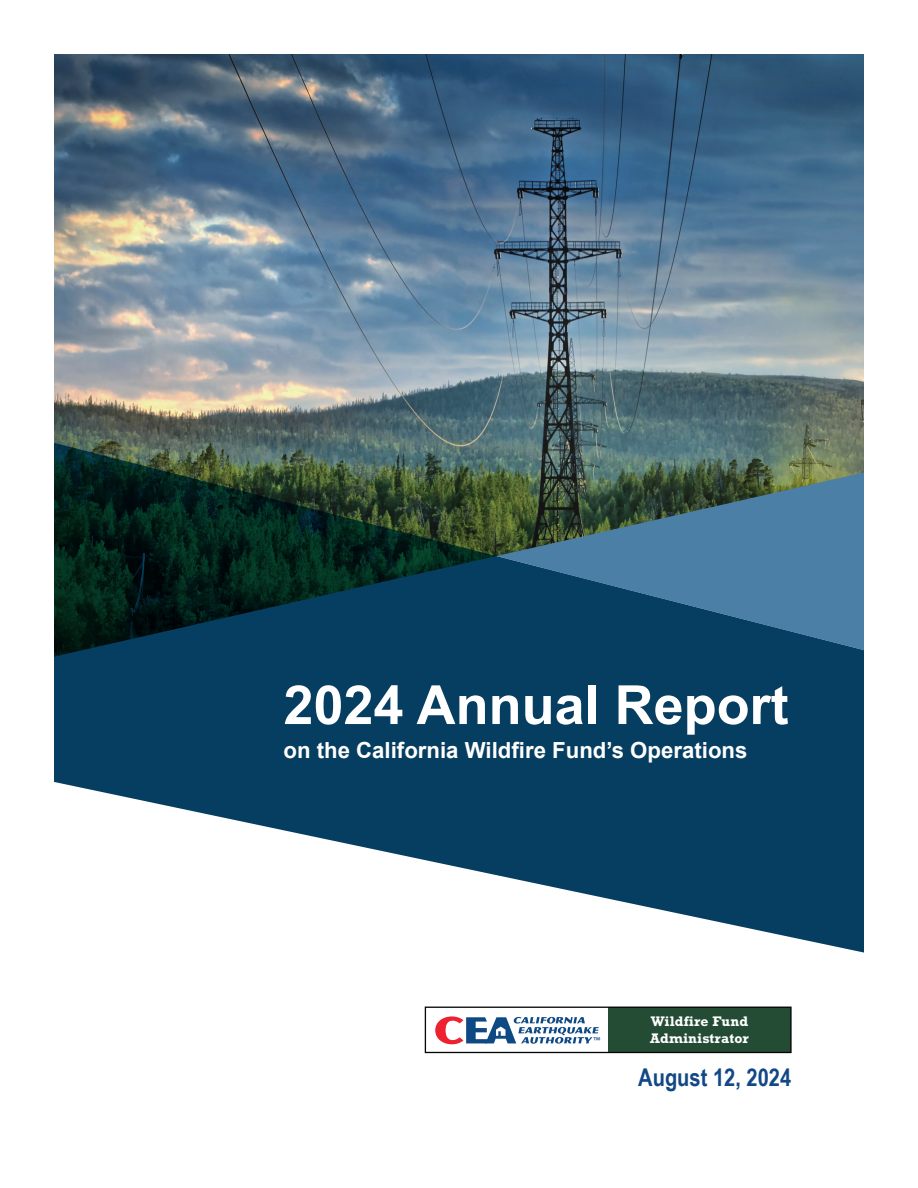
<style>
.page{position:relative;width:918px;height:1188px;background:#fff}
.page>*{position:absolute;margin:0;border:0;box-sizing:border-box;transform-origin:0 0}
.t1{font:700 54px "Arial";color:#fff}
.t2{font:700 24.45px "Arial Narrow";color:#124885}
.t3{font:700 22.2px "Arial";color:#fff}
.t4{font:700 14.1px "Rockwell";letter-spacing:.01em;color:#fff}
.t5{font:11.55px "Myriad Pro";color:#0f4b88}
</style>
<div class="page">
<img style="left:54px;top:54px;width:810px;height:389px">
<svg style="left:54px;top:443px;width:810px;height:510px;fill:#063e61"></svg>
<div style="left:608px;top:1007px;width:183px;height:45px;background:#244c35"></div>
<svg style="left:435px;top:1016px;width:164px;height:28px"></svg>
<div style="left:425px;top:1007px;width:367px;height:46px;border:1px solid #050504"></div>
<h1 class="t1" style="left:284px;top:667px;width:507px">2024 Annual Report</h1>
<p class="t3" style="left:284px;top:734px;width:466px">on the California Wildfire Fund’s Operations</p>
<p class="t4" style="left:651px;top:1012px;width:99px">Wildfire Fund</p>
<p class="t5" style="left:593px;top:1034px;width:9px">™</p>
<p class="t4" style="left:650px;top:1029px;width:100px">Administrator</p>
<p class="t2" style="left:638px;top:1058px;width:154px">August 12, 2024</p>
</div>
